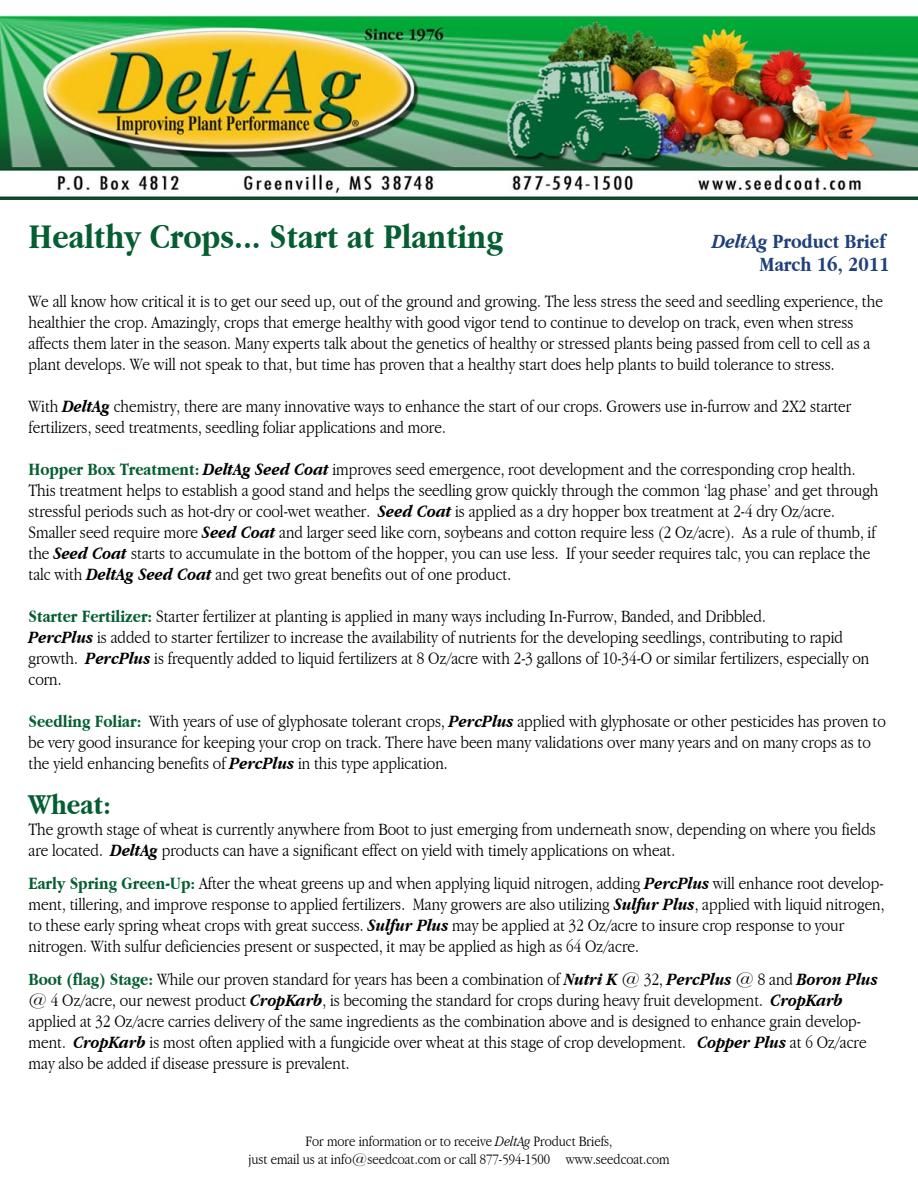
<style>
.page{position:relative;width:918px;height:1188px;background:#fff}
.page>*{position:absolute;margin:0;border:0;box-sizing:border-box;transform-origin:0 0}
.t1{font:700 condensed 36px "Garamond";color:#045e31;scale:1.05 1}
.t2{font:700 condensed 30px "Garamond";color:#045e31;scale:1.05 1}
.t3{font:700 condensed 21px/22.5px "Garamond";color:#1f407a;text-align:right;scale:1.05 1}
.t4{font:300 condensed 18px/21px "Garamond";color:#000;scale:1.05 1}
.t5{font:300 condensed 15px/18px "Garamond";color:#000;text-align:center;scale:1.05 1}
.s1{font-style:italic}
.s2{font-weight:700;font-style:italic}
.s3{font-weight:700;color:#045e31}
</style>
<div class="page">
<img style="left:0;top:15px;width:918px;height:185px">
<h1 class="t1" style="left:28px;top:217px;width:454px">Healthy Crops... Start at Planting</h1>
<p class="t3" style="left:712px;top:230px;width:171px"><span class="s1">DeltAg</span> Product Brief<br>March 16, 2011</p>
<p class="t4" style="left:28px;top:291px;width:815px">We all know how critical it is to get our seed up, out of the ground and growing. The less stress the seed and seedling experience, the healthier the crop. Amazingly, crops that emerge healthy with good vigor tend to continue to develop on track, even when stress affects them later in the season. Many experts talk about the genetics of healthy or stressed plants being passed from cell to cell as a plant develops. We will not speak to that, but time has proven that a healthy start does help plants to build tolerance to stress.</p>
<p class="t4" style="left:28px;top:396px;width:785px">With <span class="s2">DeltAg</span> chemistry, there are many innovative ways to enhance the start of our crops. Growers use in-furrow and 2X2 starter fertilizers, seed treatments, seedling foliar applications and more.</p>
<p class="t4" style="left:28px;top:459px;width:811px"><span class="s3">Hopper Box Treatment:</span> <span class="s2">DeltAg Seed Coat</span> improves seed emergence, root development and the corresponding crop health.<br>This treatment helps to establish a good stand and helps the seedling grow quickly through the common ‘lag phase’ and get through stressful periods such as hot-dry or cool-wet weather. <span class="s2">Seed Coat</span> is applied as a dry hopper box treatment at 2-4 dry Oz/acre.<br>Smaller seed require more <span class="s2">Seed Coat</span> and larger seed like corn, soybeans and cotton require less (2 Oz/acre). As a rule of thumb, if the <span class="s2">Seed Coat</span> starts to accumulate in the bottom of the hopper, you can use less. If your seeder requires talc, you can replace the talc with <span class="s2">DeltAg Seed Coat</span> and get two great benefits out of one product.</p>
<p class="t4" style="left:28px;top:606px;width:802px"><span class="s3">Starter Fertilizer:</span> Starter fertilizer at planting is applied in many ways including In-Furrow, Banded, and Dribbled.<br><span class="s2">PercPlus</span> is added to starter fertilizer to increase the availability of nutrients for the developing seedlings, contributing to rapid growth. <span class="s2">PercPlus</span> is frequently added to liquid fertilizers at 8 Oz/acre with 2-3 gallons of 10-34-O or similar fertilizers, especially on corn.</p>
<p class="t4" style="left:28px;top:711px;width:818px"><span class="s3">Seedling Foliar:</span> With years of use of glyphosate tolerant crops, <span class="s2">PercPlus</span> applied with glyphosate or other pesticides has proven to be very good insurance for keeping your crop on track. There have been many validations over many years and on many crops as to the yield enhancing benefits of <span class="s2">PercPlus</span> in this type application.</p>
<h2 class="t2" style="left:28px;top:787px;width:80px">Wheat:</h2>
<p class="t4" style="left:28px;top:819px;width:809px">The growth stage of wheat is currently anywhere from Boot to just emerging from underneath snow, depending on where you fields are located. <span class="s2">DeltAg</span> products can have a significant effect on yield with timely applications on wheat.</p>
<p class="t4" style="left:28px;top:873px;width:817px"><span class="s3">Early Spring Green-Up:</span> After the wheat greens up and when applying liquid nitrogen, adding <span class="s2">PercPlus</span> will enhance root develop&shy;ment, tillering, and improve response to applied fertilizers. Many growers are also utilizing <span class="s2">Sulfur Plus</span>, applied with liquid nitrogen, to these early spring wheat crops with great success. <span class="s2">Sulfur Plus</span> may be applied at 32 Oz/acre to insure crop response to your nitrogen. With sulfur deficiencies present or suspected, it may be applied as high as 64 Oz/acre.</p>
<p class="t4" style="left:28px;top:969px;width:810px"><span class="s3">Boot (flag) Stage:</span> While our proven standard for years has been a combination of <span class="s2">Nutri K</span> @ 32, <span class="s2">PercPlus</span> @ 8 and <span class="s2">Boron Plus </span>@ 4 Oz/acre, our newest product <span class="s2">CropKarb</span>, is becoming the standard for crops during heavy fruit development. <span class="s2">CropKarb </span>applied at 32 Oz/acre carries delivery of the same ingredients as the combination above and is designed to enhance grain develop&shy;ment. <span class="s2">CropKarb</span> is most often applied with a fungicide over wheat at this stage of crop development. <span class="s2">Copper Plus</span> at 6 Oz/acre may also be added if disease pressure is prevalent.</p>
<p class="t5" style="left:248px;top:1132px;width:403px">For more information or to receive <span class="s1">DeltAg</span> Product Briefs,<br>just email us at info@seedcoat.com or call 877-594-1500 www.seedcoat.com</p>
</div>
